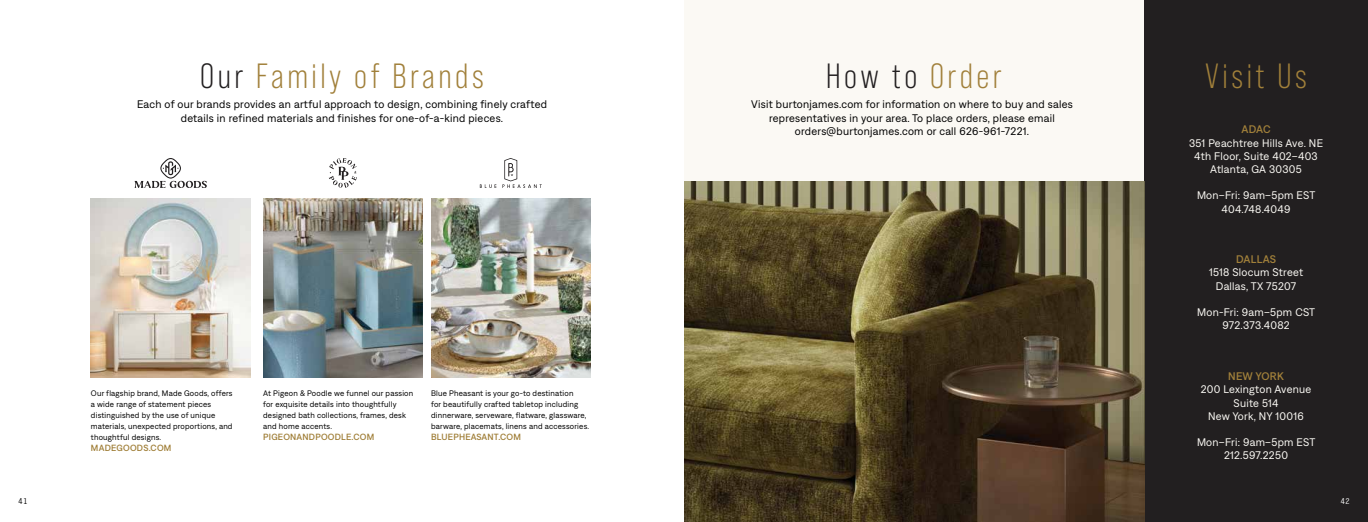
<style>
.page{position:relative;width:1368px;height:522px;background:#fff}
.page>*{position:absolute;margin:0;border:0;box-sizing:border-box;transform-origin:0 0}
.t1{font:35px "Bebas Neue Pro";letter-spacing:.1em;color:#a1803a}
.t2{font:35px "Bebas Neue Pro";letter-spacing:.1em;color:#221f20}
.t3{font:11px/13.2px "Denim";letter-spacing:.025em;color:#000;text-align:center}
.t4{font:11px/13.2px "Denim";letter-spacing:.025em;color:#fbf9f4;text-align:center}
.t5{font:500 11px "Denim INK";letter-spacing:-.005em;color:#a1803a}
.t6{font:500 9px "Denim INK";letter-spacing:.025em;color:#a1803a}
.t7{font:8px/11px "Denim";letter-spacing:.025em;color:#000}
.t8{font:700 8px "Letter Gothic Std";color:#000}
.t9{font:700 8px "Letter Gothic Std";color:#fff}
.s1{color:#221f20}
.s2{color:#a1803a}
</style>
<div class="page">
<div style="left:684px;top:0;width:684px;height:522px;background:#fbf9f4"></div>
<div style="left:1144px;top:0;width:224px;height:522px;background:#221f20"></div>
<img style="left:91px;top:198px;width:159px;height:180px">
<img style="left:263px;top:198px;width:160px;height:180px">
<img style="left:431px;top:198px;width:159px;height:180px">
<svg style="left:329px;top:158px;width:28px;height:30px"></svg>
<svg style="left:135px;top:158px;width:72px;height:30px"></svg>
<svg style="left:480px;top:184px;width:16px;height:4px"></svg>
<svg style="left:502px;top:158px;width:40px;height:30px"></svg>
<img style="left:684px;top:182px;width:460px;height:340px">
<h1 class="t1" style="left:200px;top:56px;width:285px"><span class="s1">Our</span> Family of Brands</h1>
<h1 class="t1" style="left:1205px;top:57px;width:103px">Visit Us</h1>
<h2 class="t3" style="left:751px;top:97px;width:323px">Visit burtonjames.com for information on where to buy and sales representatives in your area. To place orders, please email orders@burtonjames.com or call 626-961-7221.</h2>
<h1 class="t2" style="left:826px;top:56px;width:177px">How to <span class="s2">Order</span></h1>
<h2 class="t3" style="left:137px;top:97px;width:411px">Each of our brands provides an artful approach to design, combining finely crafted details in refined materials and finishes for one-of-a-kind pieces.</h2>
<h2 class="t5" style="left:1241px;top:122px;width:23px">ADAC</h2>
<h2 class="t4" style="left:1189px;top:135px;width:136px">351 Peachtree Hills Ave. NE<br>4th Floor, Suite 402–403<br>Atlanta, GA 30305</h2>
<h2 class="t4" style="left:1197px;top:188px;width:120px">Mon–Fri: 9am–5pm EST<br>404.748.4049</h2>
<p class="t7" style="left:91px;top:387px;width:143px">Our flagship brand, Made Goods, offers a wide range of statement pieces distinguished by the use of unique materials, unexpected proportions, and thoughtful designs.</p>
<p class="t6" style="left:91px;top:441px;width:68px">MADEGOODS.COM</p>
<p class="t7" style="left:263px;top:387px;width:152px">At Pigeon &amp; Poodle we funnel our passion for exquisite details into thoughtfully designed bath collections, frames, desk and home accents.</p>
<p class="t6" style="left:263px;top:430px;width:22px">PIGEONAN</p>
<p class="t6" style="left:309px;top:430px;width:53px">DPOODLE.COM</p>
<p class="t7" style="left:431px;top:387px;width:160px">Blue Pheasant is your go-to destination<br>for beautifully crafted tabletop including dinnerware, serveware, flatware, glassware, barware, placemats, linens and accessories.</p>
<p class="t6" style="left:431px;top:430px;width:35px">BLUEPHEASANT</p>
<p class="t6" style="left:498px;top:430px;width:10px">.COM</p>
<h2 class="t5" style="left:1236px;top:251px;width:15px">DALLAS</h2>
<h2 class="t4" style="left:1209px;top:265px;width:95px">1518 Slocum Street<br>Dallas, TX 75207</h2>
<h2 class="t4" style="left:1197px;top:305px;width:119px">Mon-Fri: 9am–5pm CST<br>972.373.4082</h2>
<h2 class="t5" style="left:1228px;top:369px;width:57px">NEW YORK</h2>
<h2 class="t4" style="left:1201px;top:382px;width:112px">200 Lexington Avenue<br>Suite 514<br>New York, NY 10016</h2>
<h2 class="t4" style="left:1197px;top:435px;width:120px">Mon–Fri: 9am–5pm EST<br>212.597.2250</h2>
<p class="t8" style="left:18px;top:496px;width:11px">41</p>
<p class="t9" style="left:1340px;top:496px;width:11px">42</p>
</div>
